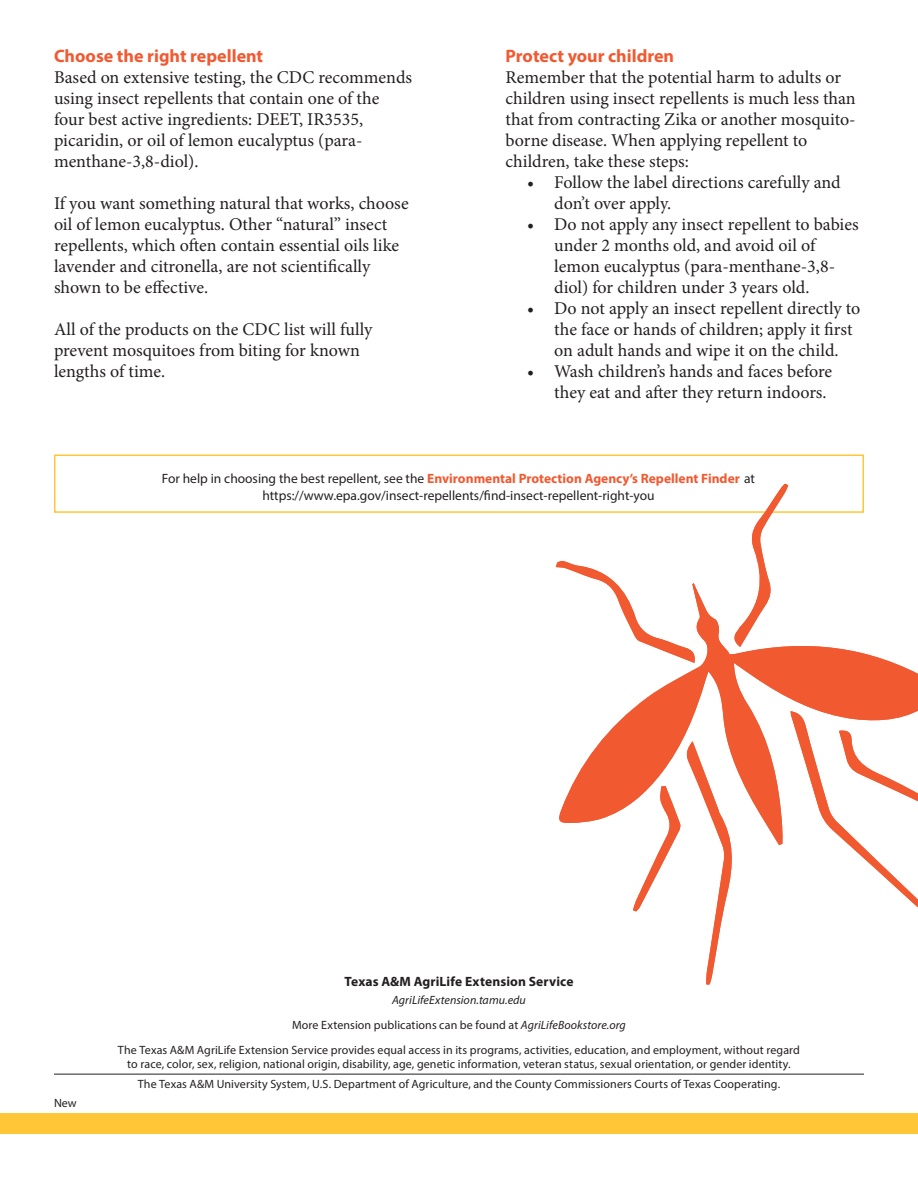
<style>
.page{position:relative;width:918px;height:1188px;background:#fff}
.page>*{position:absolute;margin:0;border:0;box-sizing:border-box;transform-origin:0 0}
.t1{font:18px/21px "Minion Pro";color:#231f20}
.t2{font:700 18px "Myriad Pro";color:#f15931}
.t3{font:700 13.5px "Myriad Pro";color:#f15931}
.t4{font:13.5px "Myriad Pro";color:#231f20}
.t5{font:700 13.5px "Myriad Pro";letter-spacing:.01em;color:#231f20}
.t6{font:12px/14.4px "Myriad Pro";letter-spacing:.01em;color:#231f20;text-align:center}
.t7{font:italic 12px "Myriad Pro";letter-spacing:.005em;color:#231f20}
.s1{font-weight:400;color:#231f20}
.s2{font-style:italic}
</style>
<div class="page">
<hr style="left:54px;top:1074px;width:810px;height:1px;background:#231f20">
<div style="left:0;top:1113px;width:918px;height:21px;background:#ffc738"></div>
<div style="left:54px;top:454px;width:810px;height:59px;border:2px solid #ffc738"></div>
<svg style="left:556px;top:483px;width:308px;height:78px"></svg>
<svg style="left:559px;top:588px;width:359px;height:257px"></svg>
<svg style="left:556px;top:561px;width:140px;height:102px"></svg>
<svg style="left:733px;top:483px;width:55px;height:164px"></svg>
<svg style="left:633px;top:741px;width:102px;height:244px"></svg>
<svg style="left:791px;top:711px;width:127px;height:197px"></svg>
<p class="t2" style="left:54px;top:44px;width:211px">Choose the right repellent</p>
<p class="t1" style="left:54px;top:67px;width:360px">Based on extensive testing, the CDC recommends using insect repellents that contain one of the four best active ingredients: DEET, IR3535, picaridin, or oil of lemon eucalyptus (para&shy;menthane-3,8-diol).</p>
<p class="t1" style="left:54px;top:193px;width:356px">If you want something natural that works, choose oil of lemon eucalyptus. Other “natural” insect repellents, which often contain essential oils like lavender and citronella, are not scientifically shown to be effective.</p>
<p class="t1" style="left:54px;top:319px;width:320px">All of the products on the CDC list will fully prevent mosquitoes from biting for known lengths of time.</p>
<p class="t2" style="left:506px;top:44px;width:170px">Protect your children</p>
<p class="t1" style="left:506px;top:67px;width:352px">Remember that the potential harm to adults or children using insect repellents is much less than that from contracting Zika or another mosquito&shy;borne disease. When applying repellent to children, take these steps:</p>
<p class="t1" style="left:554px;top:172px;width:288px;text-indent:-27px">• Follow the label directions carefully and don’t over apply.</p>
<p class="t1" style="left:554px;top:214px;width:306px;text-indent:-27px">• Do not apply any insect repellent to babies under 2 months old, and avoid oil of lemon eucalyptus (para-menthane-3,8- diol) for children under 3 years old.</p>
<p class="t1" style="left:554px;top:298px;width:308px;text-indent:-27px">• Do not apply an insect repellent directly to the face or hands of children; apply it first on adult hands and wipe it on the child.</p>
<p class="t1" style="left:554px;top:361px;width:280px;text-indent:-27px">• Wash children’s hands and faces before they eat and after they return indoors.</p>
<p class="t3" style="left:162px;top:470px;width:595px"><span class="s1">For help in choosing the best repellent, see the</span> Environmental Protection Agency’s Repellent Finder <span class="s1">at</span></p>
<p class="t4" style="left:262px;top:487px;width:394px">https://www.epa.gov/insect-repellents/find-insect-repellent-right-you</p>
<p class="t6" style="left:54px;top:1095px;width:24px">New</p>
<p class="t5" style="left:345px;top:973px;width:230px">Texas A&amp;M AgriLife Extension Service</p>
<p class="t7" style="left:392px;top:992px;width:135px">AgriLifeExtension.tamu.edu</p>
<p class="t6" style="left:292px;top:1017px;width:335px">More Extension publications can be found at <span class="s2">AgriLifeBookstore.org</span></p>
<p class="t6" style="left:118px;top:1043px;width:684px">The Texas A&amp;M AgriLife Extension Service provides equal access in its programs, activities, education, and employment, without regard to race, color, sex, religion, national origin, disability, age, genetic information, veteran status, sexual orientation, or gender identity.</p>
<p class="t6" style="left:138px;top:1077px;width:644px">The Texas A&amp;M University System, U.S. Department of Agriculture, and the County Commissioners Courts of Texas Cooperating.</p>
</div>
